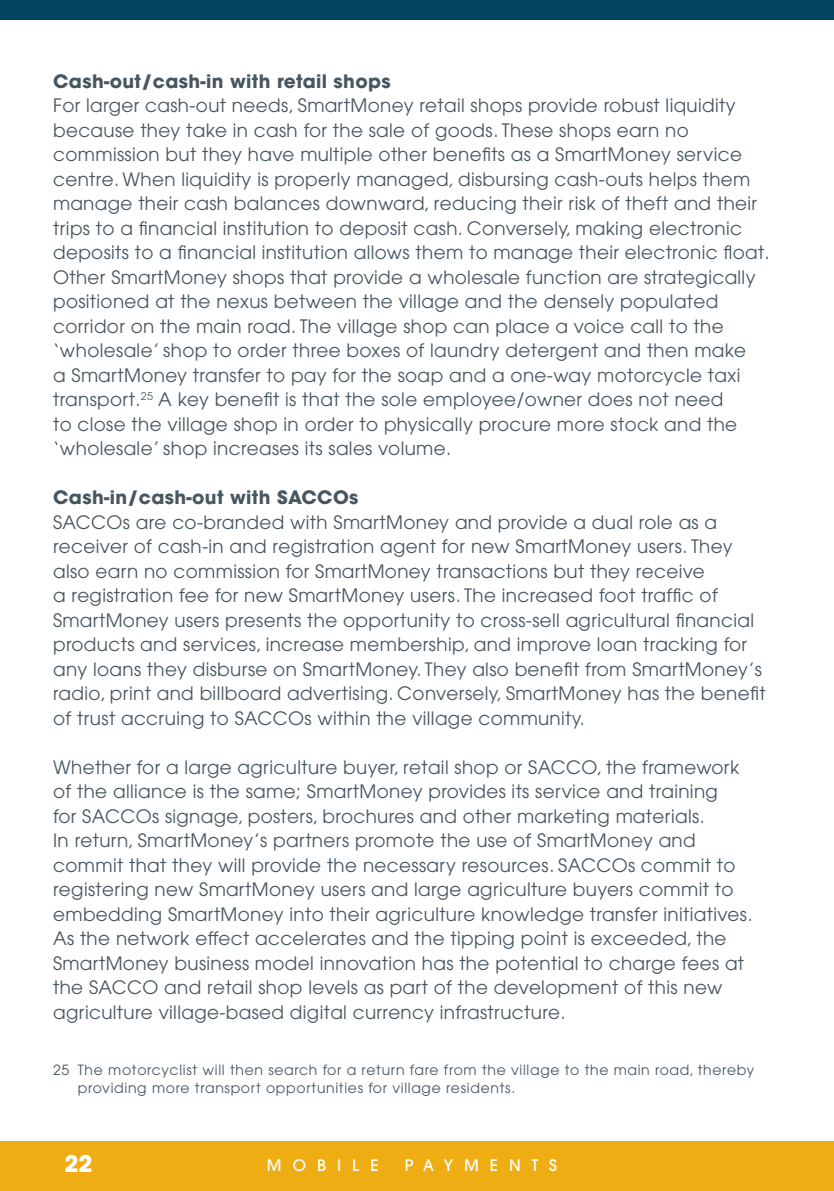
<style>
.page{position:relative;width:834px;height:1191px;background:#fff}
.page>*{position:absolute;margin:0;border:0;box-sizing:border-box;transform-origin:0 0}
.t1{font:700 22.75px "ITC Avant Garde Std";color:#fff}
.t2{font:18.38px/24.5px "Avant Garde";letter-spacing:.02em;color:#48565f}
.t3{font:700 18.38px "ITC Avant Garde Std";color:#48565f}
.t4{font:500 15.75px "Avant Garde";letter-spacing:.7em;color:#fff}
.t5{font:14px/17.5px "Avant Garde";letter-spacing:.05em;color:#48565f}
</style>
<div class="page">
<div style="left:0;top:1141px;width:833px;height:50px;background:#eeae13"></div>
<div style="left:0;top:0;width:833px;height:20px;background:#004461"></div>
<p class="t3" style="left:53px;top:69px;width:339px">Cash-out/cash-in with retail shops</p>
<p class="t2" style="left:53px;top:93px;width:718px">For larger cash-out needs, SmartMoney retail shops provide robust liquidity because they take in cash for the sale of goods. These shops earn no commission but they have multiple other benefits as a SmartMoney service centre. When liquidity is properly managed, disbursing cash-outs helps them manage their cash balances downward, reducing their risk of theft and their trips to a financial institution to deposit cash. Conversely, making electronic deposits to a financial institution allows them to manage their electronic float.<br>Other SmartMoney shops that provide a wholesale function are strategically positioned at the nexus between the village and the densely populated corridor on the main road. The village shop can place a voice call to the ‘wholesale’ shop to order three boxes of laundry detergent and then make<br>a SmartMoney transfer to pay for the soap and a one-way motorcycle taxi transport.<sup>25</sup> A key benefit is that the sole employee/owner does not need<br>to close the village shop in order to physically procure more stock and the ‘wholesale’ shop increases its sales volume.</p>
<p class="t3" style="left:53px;top:485px;width:239px">Cash-in/cash-out with SACCO</p>
<p class="t3" style="left:349px;top:485px;width:11px">s</p>
<p class="t2" style="left:53px;top:510px;width:713px">SACCOs are co-branded with SmartMoney and provide a dual role as a receiver of cash-in and registration agent for new SmartMoney users. They also earn no commission for SmartMoney transactions but they receive<br>a registration fee for new SmartMoney users. The increased foot traffic of SmartMoney users presents the opportunity to cross-sell agricultural financial products and services, increase membership, and improve loan tracking for any loans they disburse on SmartMoney. They also benefit from SmartMoney’s radio, print and billboard advertising. Conversely, SmartMoney has the benefit of trust accruing to SACCOs within the village community.</p>
<p class="t2" style="left:53px;top:754px;width:701px">Whether for a large agriculture buyer, retail shop or SACCO, the framework of the alliance is the same; SmartMoney provides its service and training<br>for SACCOs signage, posters, brochures and other marketing materials.<br>In return, SmartMoney’s partners promote the use of SmartMoney and commit that they will provide the necessary resources. SACCOs commit to registering new SmartMoney users and large agriculture buyers commit to embedding SmartMoney into their agriculture knowledge transfer initiatives.<br>As the network effect accelerates and the tipping point is exceeded, the SmartMoney business model innovation has the potential to charge fees at the SACCO and retail shop levels as part of the development of this new agriculture village-based digital currency infrastructure.</p>
<p class="t5" style="left:78px;top:1061px;width:677px;text-indent:-25px">25 The motorcyclist will then search for a return fare from the village to the main road, thereby providing more transport opportunities for village residents.</p>
<p class="t1" style="left:64px;top:1149px;width:30px">22</p>
<p class="t4" style="left:267px;top:1155px;width:113px">MOBILE</p>
<p class="t4" style="left:405px;top:1155px;width:154px">PAYM ENTS</p>
</div>
